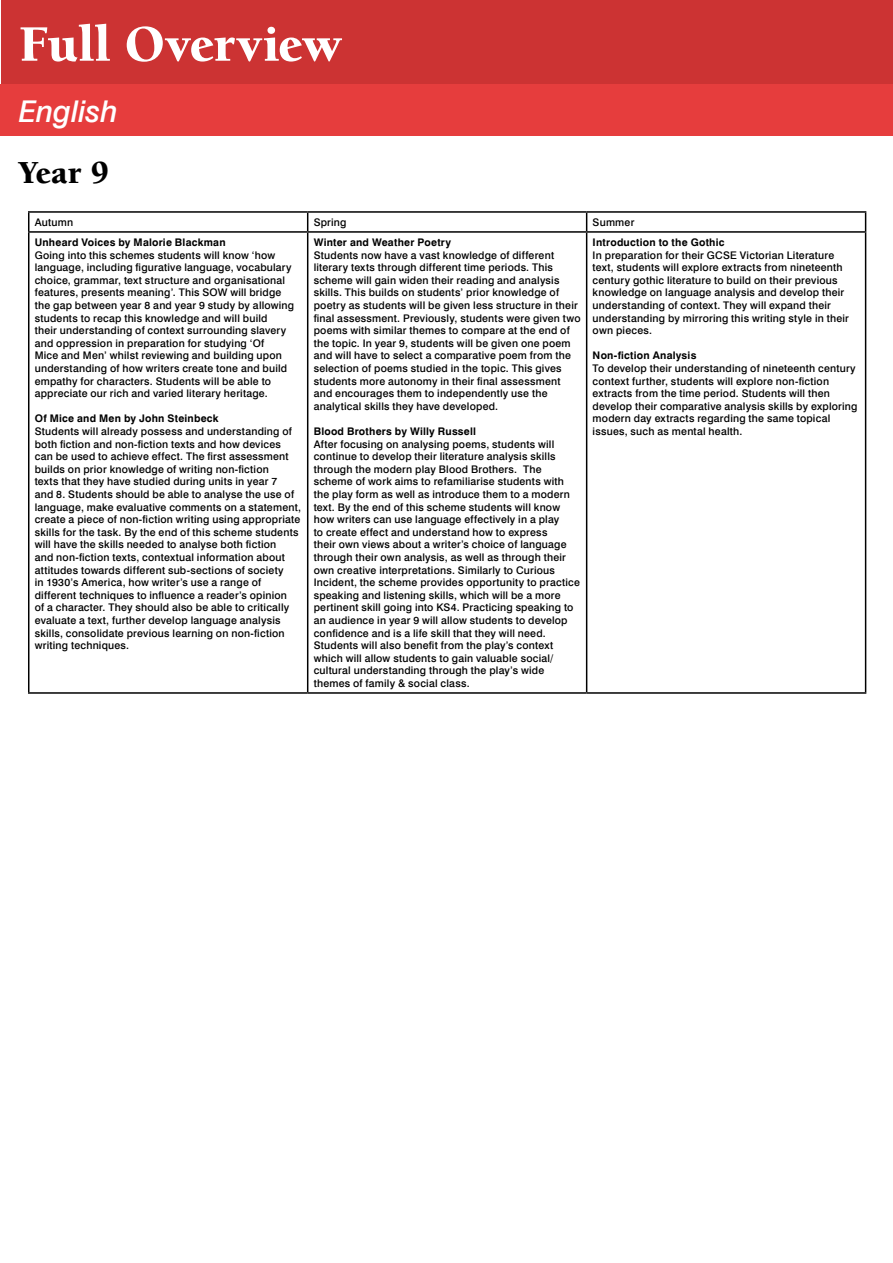
<style>
.page{position:relative;width:893px;height:1263px;background:#fff}
.page>*{position:absolute;margin:0;border:0;box-sizing:border-box;transform-origin:0 0}
.t1{font:900 52.5px "Berkeley Pro";letter-spacing:.005em;color:#fff}
.t2{font:900 33px "Berkeley Pro";color:#000}
.t3{font:italic 500 30px "Swiss 721 BT";letter-spacing:-.005em;color:#fff}
.t4{font:500 10.5px/12.6px "Swiss 721 BT";letter-spacing:.02em;color:#000}
.t5{font:700 10.5px "Swiss 721 BT";letter-spacing:.02em;color:#000}
</style>
<div class="page">
<div style="left:1px;top:0;width:891px;height:84px;background:#c33"></div>
<div style="left:0;top:84px;width:893px;height:52px;background:#e63d3d"></div>
<hr style="left:28px;top:211px;width:280px;height:2px;background:#000">
<svg style="left:28px;top:213px;width:1px;height:18px"></svg>
<hr style="left:308px;top:211px;width:279px;height:2px;background:#000">
<svg style="left:307px;top:213px;width:1px;height:18px"></svg>
<hr style="left:587px;top:211px;width:279px;height:2px;background:#000">
<svg style="left:586px;top:213px;width:1px;height:18px"></svg>
<svg style="left:865px;top:213px;width:1px;height:18px"></svg>
<hr style="left:28px;top:231px;width:280px;height:2px;background:#000">
<hr style="left:28px;top:233px;width:1px;height:459px;background:#000">
<hr style="left:308px;top:231px;width:279px;height:2px;background:#000">
<hr style="left:307px;top:233px;width:1px;height:459px;background:#000">
<hr style="left:587px;top:231px;width:279px;height:2px;background:#000">
<hr style="left:586px;top:233px;width:1px;height:459px;background:#000">
<hr style="left:865px;top:233px;width:1px;height:459px;background:#000">
<hr style="left:28px;top:692px;width:280px;height:2px;background:#000">
<hr style="left:308px;top:692px;width:279px;height:2px;background:#000">
<hr style="left:587px;top:692px;width:279px;height:2px;background:#000">
<h1 class="t1" style="left:19px;top:14px;width:325px">Full Overview</h1>
<h3 class="t3" style="left:19px;top:93px;width:101px">English</h3>
<h2 class="t2" style="left:19px;top:154px;width:92px">Year 9</h2>
<p class="t4" style="left:35px;top:216px;width:40px">Autumn</p>
<p class="t4" style="left:314px;top:216px;width:34px">Spring</p>
<p class="t4" style="left:593px;top:216px;width:43px">Summer</p>
<p class="t5" style="left:35px;top:236px;width:192px">Unheard Voices by Malorie Blackman</p>
<p class="t4" style="left:35px;top:248px;width:261px">Going into this schemes students will know ‘how language, including figurative language, vocabulary choice, grammar, text structure and organisational features, presents meaning’. This SOW will bridge the gap between year 8 and year 9 study by allowing students to recap this knowledge and will build<br>their understanding of context surrounding slavery and oppression in preparation for studying ‘Of<br>Mice and Men’ whilst reviewing and building upon understanding of how writers create tone and build empathy for characters. Students will be able to appreciate our rich and varied literary heritage.</p>
<p class="t5" style="left:35px;top:412px;width:186px">Of Mice and Men by John Steinbeck</p>
<p class="t4" style="left:35px;top:425px;width:268px">Students will already possess and understanding of both fiction and non-fiction texts and how devices can be used to achieve effect. The first assessment builds on prior knowledge of writing non-fiction<br>texts that they have studied during units in year 7<br>and 8. Students should be able to analyse the use of language, make evaluative comments on a statement, create a piece of non-fiction writing using appropriate skills for the task. By the end of this scheme students will have the skills needed to analyse both fiction<br>and non-fiction texts, contextual information about attitudes towards different sub-sections of society<br>in 1930’s America, how writer’s use a range of different techniques to influence a reader’s opinion<br>of a character. They should also be able to critically evaluate a text, further develop language analysis skills, consolidate previous learning on non-fiction writing techniques.</p>
<p class="t5" style="left:593px;top:236px;width:133px">Introduction to the Gothic</p>
<p class="t4" style="left:593px;top:248px;width:258px">In preparation for their GCSE Victorian Literature text, students will explore extracts from nineteenth century gothic literature to build on their previous knowledge on language analysis and develop their understanding of context. They will expand their understanding by mirroring this writing style in their own pieces.</p>
<p class="t5" style="left:593px;top:349px;width:105px">Non-fiction Analysis</p>
<p class="t4" style="left:593px;top:362px;width:266px">To develop their understanding of nineteenth century context further, students will explore non-fiction extracts from the time period. Students will then develop their comparative analysis skills by exploring modern day extracts regarding the same topical issues, such as mental health.</p>
<p class="t5" style="left:314px;top:236px;width:139px">Winter and Weather Poetry</p>
<p class="t4" style="left:314px;top:248px;width:268px">Students now have a vast knowledge of different literary texts through different time periods. This scheme will gain widen their reading and analysis skills. This builds on students’ prior knowledge of poetry as students will be given less structure in their final assessment. Previously, students were given two poems with similar themes to compare at the end of the topic. In year 9, students will be given one poem and will have to select a comparative poem from the selection of poems studied in the topic. This gives students more autonomy in their final assessment and encourages them to independently use the analytical skills they have developed.</p>
<p class="t5" style="left:314px;top:425px;width:164px">Blood Brothers by Willy Russell</p>
<p class="t4" style="left:314px;top:437px;width:268px">After focusing on analysing poems, students will continue to develop their literature analysis skills through the modern play Blood Brothers. The scheme of work aims to refamiliarise students with the play form as well as introduce them to a modern text. By the end of this scheme students will know how writers can use language effectively in a play<br>to create effect and understand how to express<br>their own views about a writer’s choice of language through their own analysis, as well as through their own creative interpretations. Similarly to Curious Incident, the scheme provides opportunity to practice speaking and listening skills, which will be a more pertinent skill going into KS4. Practicing speaking to an audience in year 9 will allow students to develop confidence and is a life skill that they will need.<br>Students will also benefit from the play’s context which will allow students to gain valuable social/ cultural understanding through the play’s wide themes of family &amp; social class.</p>
</div>
